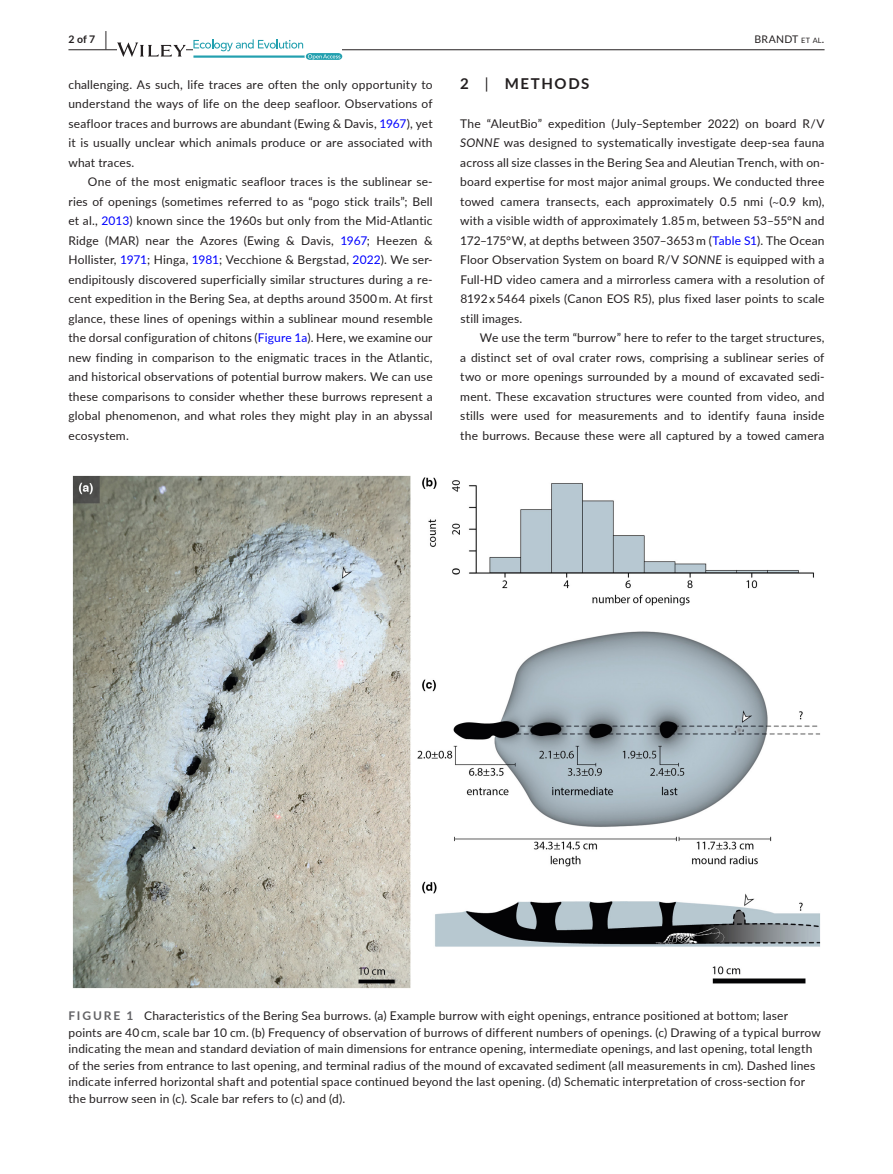
<style>
.page{position:relative;width:893px;height:1174px;background:#fff}
.page>*{position:absolute;margin:0;border:0;box-sizing:border-box;transform-origin:0 0}
.t1{font:700 15px "Lato";letter-spacing:.11em;color:#231f20}
.t2{font:12px/19.5px "Lato";letter-spacing:.015em;color:#231f20;text-align:justify}
.t3{font:10.5px "Lato";letter-spacing:.025em;color:#231f20}
.t4{font:700 10.5px "Lato";color:#231f20}
.s1{font-size:19.5px}
.s2{font-size:7.35px}
.s3{color:#00f}
.s4{font-weight:400}
.s5{font-style:italic}
.s6{font-family:"STIX"}
.s7{font-weight:700;color:#636366}
</style>
<div class="page">
<hr style="left:68px;top:49px;width:756px;height:1px;background:#231f20">
<svg style="left:117px;top:42px;width:69px;height:15px"></svg>
<svg style="left:193px;top:39px;width:149px;height:21px"></svg>
<img style="left:72px;top:476px;width:749px;height:512px">
<p class="t4" style="left:68px;top:31px;width:40px">2 of 7 <span class="s1">|</span></p>
<p class="t3" style="left:754px;top:31px;width:71px">BRANDT <span class="s2">et al</span>.</p>
<p class="t2" style="left:68px;top:74px;width:366px">challenging. As such, life traces are often the only opportunity to understand the ways of life on the deep seafloor. Observations of seafloor traces and burrows are abundant (Ewing &amp; Davis, <span class="s3">1967</span>), yet it is usually unclear which animals produce or are associated with what traces.</p>
<p class="t2" style="left:68px;top:171px;width:366px;text-indent:20px">One of the most enigmatic seafloor traces is the sublinear se&shy;ries of openings (sometimes referred to as “pogo stick trails”; Bell et al., <span class="s3">2013</span>) known since the 1960s but only from the Mid-Atlantic Ridge (MAR) near the Azores (Ewing &amp; Davis, <span class="s3">1967</span>; Heezen &amp; Hollister, <span class="s3">1971</span>; Hinga, <span class="s3">1981</span>; Vecchione &amp; Bergstad, <span class="s3">2022</span>). We ser&shy;endipitously discovered superficially similar structures during a re&shy;cent expedition in the Bering Sea, at depths around 3500 m. At first glance, these lines of openings within a sublinear mound resemble the dorsal configuration of chitons (<span class="s3">Figure 1a</span>). Here, we examine our new finding in comparison to the enigmatic traces in the Atlantic, and historical observations of potential burrow makers. We can use these comparisons to consider whether these burrows represent a global phenomenon, and what roles they might play in an abyssal ecosystem.</p>
<p class="t1" style="left:460px;top:72px;width:131px">2 <span class="s4">|</span> METHODS</p>
<p class="t2" style="left:460px;top:113px;width:366px">The “AleutBio” expedition (July–September 2022) on board R/V <span class="s5">SONNE</span> was designed to systematically investigate deep-sea fauna across all size classes in the Bering Sea and Aleutian Trench, with on&shy;board expertise for most major animal groups. We conducted three towed camera transects, each approximately 0.5 nmi (<span class="s6">~</span>0.9 km), with a visible width of approximately 1.85 m, between 53–55°N and 172–175°W, at depths between 3507–3653 m (<span class="s3">Table S1</span>). The Ocean Floor Observation System on board R/V <span class="s5">SONNE</span> is equipped with a Full-HD video camera and a mirrorless camera with a resolution of 8192 x 5464 pixels (Canon EOS R5), plus fixed laser points to scale still images.</p>
<p class="t2" style="left:460px;top:327px;width:366px;text-indent:20px">We use the term “burrow” here to refer to the target structures, a distinct set of oval crater rows, comprising a sublinear series of two or more openings surrounded by a mound of excavated sedi&shy;ment. These excavation structures were counted from video, and stills were used for measurements and to identify fauna inside the burrows. Because these were all captured by a towed camera</p>
<p class="t2" style="left:68px;top:1007px;width:754px;line-height:16.5px;text-align:left"><span class="s7">FIGURE 1</span> Characteristics of the Bering Sea burrows. (a) Example burrow with eight openings, entrance positioned at bottom; laser points are 40 cm, scale bar 10 cm. (b) Frequency of observation of burrows of different numbers of openings. (c) Drawing of a typical burrow indicating the mean and standard deviation of main dimensions for entrance opening, intermediate openings, and last opening, total length of the series from entrance to last opening, and terminal radius of the mound of excavated sediment (all measurements in cm). Dashed lines indicate inferred horizontal shaft and potential space continued beyond the last opening. (d) Schematic interpretation of cross-section for the burrow seen in (c). Scale bar refers to (c) and (d).</p>
</div>
